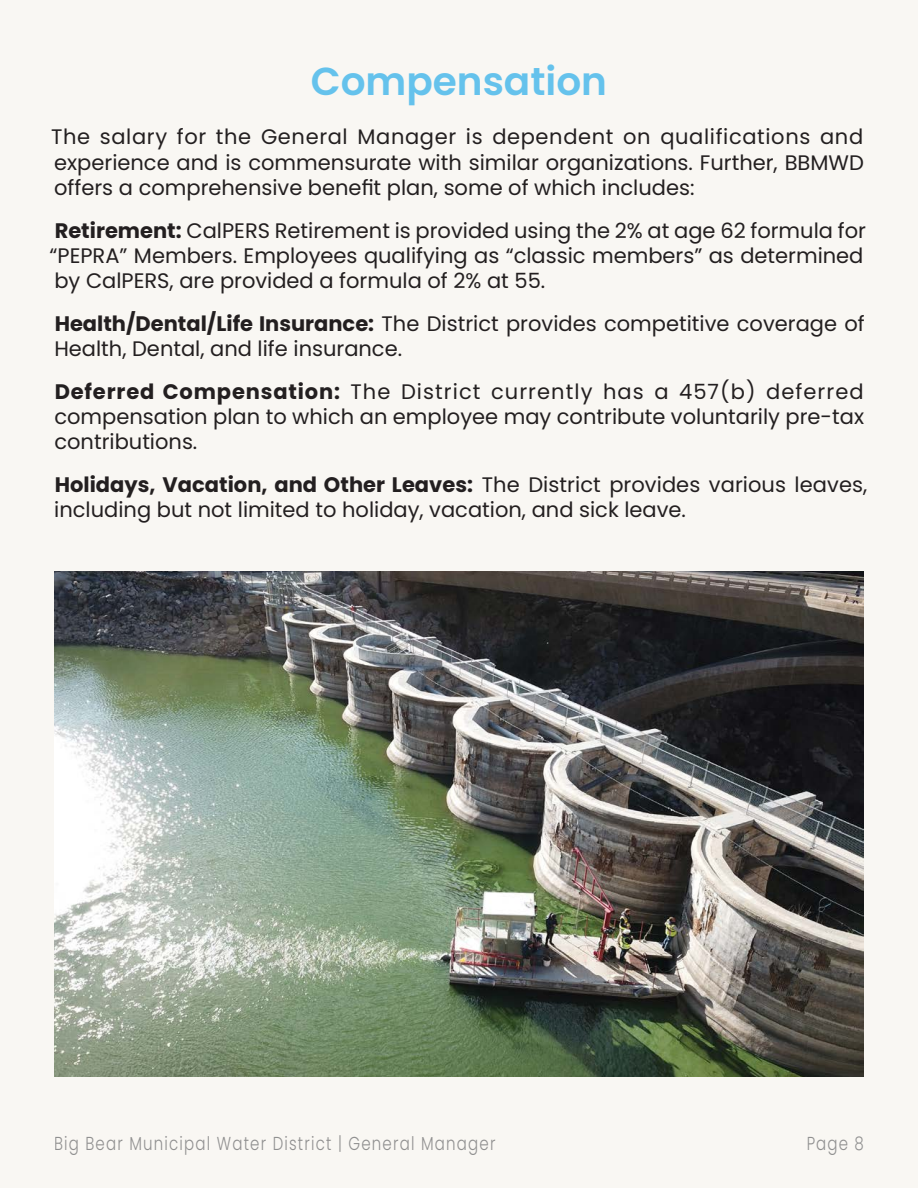
<style>
.page{position:relative;width:918px;height:1188px;background:#f9f7f3}
.page>*{position:absolute;margin:0;border:0;box-sizing:border-box;transform-origin:0 0}
.RA_Major_Heading{font:600 39px "Poppins";color:#65c2ec}
.t1{font:21px/25.2px "Poppins";color:#231f20;text-align:justify}
.t2{font:300 18.75px "Poppins";letter-spacing:.08em;color:#57585a;scale:.8 1}
.s1{font-weight:700}
</style>
<div class="page">
<img style="left:54px;top:572px;width:810px;height:504px">
<p class="RA_Major_Heading" style="left:311px;top:59px;width:298px">Compensation</p>
<p class="t1" style="left:51px;top:125px;width:814px">The salary for the General Manager is dependent on qualifications and experience and is commensurate with similar organizations. Further, BBMWD offers a comprehensive benefit plan, some of which includes:</p>
<p class="t1" style="left:50px;top:218px;width:818px"><span class="s1">Retirement:</span> CalPERS Retirement is provided using the 2% at age 62 formula for “PEPRA” Members. Employees qualifying as “classic members” as determined by CalPERS, are provided a formula of 2% at 55.</p>
<p class="t1" style="left:54px;top:311px;width:812px"><span class="s1">Health/Dental/Life Insurance:</span> The District provides competitive coverage of<br>Health, Dental, and life insurance.</p>
<p class="t1" style="left:54px;top:379px;width:811px"><span class="s1">Deferred Compensation:</span> The District currently has a 457(b) deferred compensation plan to which an employee may contribute voluntarily pre-tax contributions.</p>
<p class="t1" style="left:54px;top:472px;width:815px"><span class="s1">Holidays, Vacation, and Other Leaves:</span> The District provides various leaves, including but not limited to holiday, vacation, and sick leave.</p>
<p class="t2" style="left:54px;top:1132px;width:553px">Big Bear Municipal Water District | General Manager</p>
<p class="t2" style="left:806px;top:1132px;width:73px">Page 8</p>
</div>
